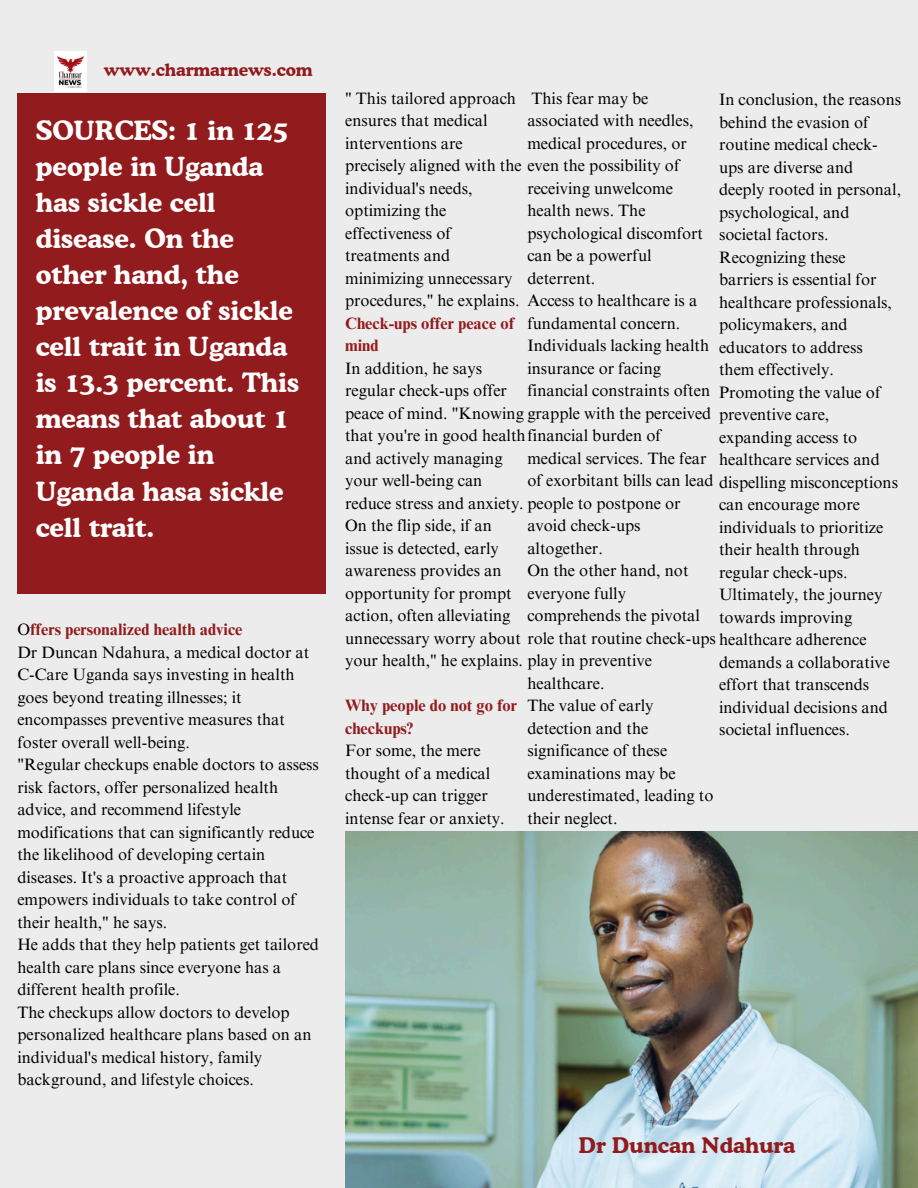
<style>
.page{position:relative;width:918px;height:1188px;background:#edeced}
.page>*{position:absolute;margin:0;border:0;box-sizing:border-box;transform-origin:0 0}
.t1{font:700 26.4px/36.2px "Cooper BT";color:#fff}
.t2{font:700 21.45px "Cooper BT";color:#921b1d}
.t3{font:700 17.25px "Cooper BT";color:#921b1d}
.t4{font:16.5px/22.5px "Times NRMT Pro";color:#000001}
.t5{font:700 16.5px/22.5px "Times NRMT Pro";color:#921b1d}
.s1{font-weight:400;color:#000001}
</style>
<div class="page">
<div style="left:17px;top:93px;width:309px;height:501px;background:#921b1d"></div>
<img style="left:345px;top:831px;width:573px;height:357px">
<img style="left:54px;top:51px;width:33px;height:41px">
<h2 class="t3" style="left:104px;top:59px;width:210px">www.charmarnews.com</h2>
<h3 class="t1" style="left:36px;top:112px;width:265px">SOURCES: 1 in 125 people in Uganda has sickle cell disease. On the other hand, the prevalence of sickle cell trait in Uganda is 13.3 percent. This means that about 1 in 7 people in<br>Uganda hasa sickle cell trait.</h3>
<h1 class="t5" style="left:17px;top:620px;width:227px"><span class="s1">O</span>ffers personalized health advice</h1>
<p class="t4" style="left:17px;top:643px;width:293px">Dr Duncan Ndahura, a medical doctor at C-Care Uganda says investing in health goes beyond treating illnesses; it encompasses preventive measures that foster overall well-being.</p>
<p class="t4" style="left:17px;top:755px;width:303px">"Regular checkups enable doctors to assess risk factors, offer personalized health advice, and recommend lifestyle modifications that can significantly reduce the likelihood of developing certain diseases. It's a proactive approach that empowers individuals to take control of their health," he says.</p>
<p class="t4" style="left:17px;top:935px;width:303px">He adds that they help patients get tailored health care plans since everyone has a different health profile.</p>
<p class="t4" style="left:17px;top:1003px;width:296px">The checkups allow doctors to develop personalized healthcare plans based on an individual's medical history, family background, and lifestyle choices.</p>
<p class="t4" style="left:345px;top:89px;width:336px">" This tailored approach<br>ensures that medical<br>interventions are<br>precisely aligned with the even the possibility of individual's needs,<br>optimizing the<br>effectiveness of<br>treatments and<br>minimizing unnecessary<br>procedures," he explains.</p>
<p class="t5" style="left:345px;top:314px;width:171px">Check-ups offer peace of mind</p>
<p class="t4" style="left:345px;top:359px;width:523px">In addition, he says<br>regular check-ups offer<br>peace of mind. "Knowing grapple with the perceived<br>that you're in good healthfinancial burden of<br>and actively managing<br>your well-being can<br>reduce stress and anxiety. people to postpone or<br>On the flip side, if an<br>issue is detected, early<br>awareness provides an<br>opportunity for prompt<br>action, often alleviating<br>unnecessary worry about role that routine check-ups healthcare adherence your health," he explains. play in preventive</p>
<p class="t5" style="left:345px;top:696px;width:174px">Why people do not go for checkups?</p>
<p class="t4" style="left:345px;top:741px;width:161px">For some, the mere thought of a medical check-up can trigger intense fear or anxiety.</p>
<p class="t4" style="left:527px;top:89px;width:168px">This fear may be associated with needles, medical procedures, or</p>
<p class="t4" style="left:527px;top:179px;width:177px">receiving unwelcome health news. The psychological discomfort can be a powerful deterrent.</p>
<p class="t4" style="left:527px;top:291px;width:184px">Access to healthcare is a fundamental concern.<br>Individuals lacking health insurance or facing financial constraints often</p>
<p class="t4" style="left:719px;top:90px;width:184px">In conclusion, the reasons behind the evasion of routine medical check&shy;ups are diverse and deeply rooted in personal, psychological, and societal factors.<br>Recognizing these barriers is essential for healthcare professionals, policymakers, and educators to address them effectively.</p>
<p class="t4" style="left:719px;top:383px;width:163px">Promoting the value of preventive care, expanding access to healthcare services and</p>
<p class="t4" style="left:719px;top:495px;width:166px">can encourage more individuals to prioritize their health through regular check-ups.<br>Ultimately, the journey towards improving</p>
<p class="t4" style="left:719px;top:653px;width:172px">demands a collaborative effort that transcends individual decisions and societal influences.</p>
<p class="t4" style="left:527px;top:448px;width:372px;line-height:23.2px">medical services. The fear<br>of exorbitant bills can lead dispelling misconceptions</p>
<p class="t4" style="left:527px;top:516px;width:115px">avoid check-ups altogether.</p>
<p class="t4" style="left:527px;top:561px;width:174px">On the other hand, not everyone fully comprehends the pivotal</p>
<p class="t4" style="left:527px;top:674px;width:79px">healthcare.</p>
<p class="t4" style="left:527px;top:696px;width:188px">The value of early detection and the significance of these examinations may be underestimated, leading to their neglect.</p>
<p class="t2" style="left:579px;top:1132px;width:218px">Dr Duncan Ndahura</p>
</div>
